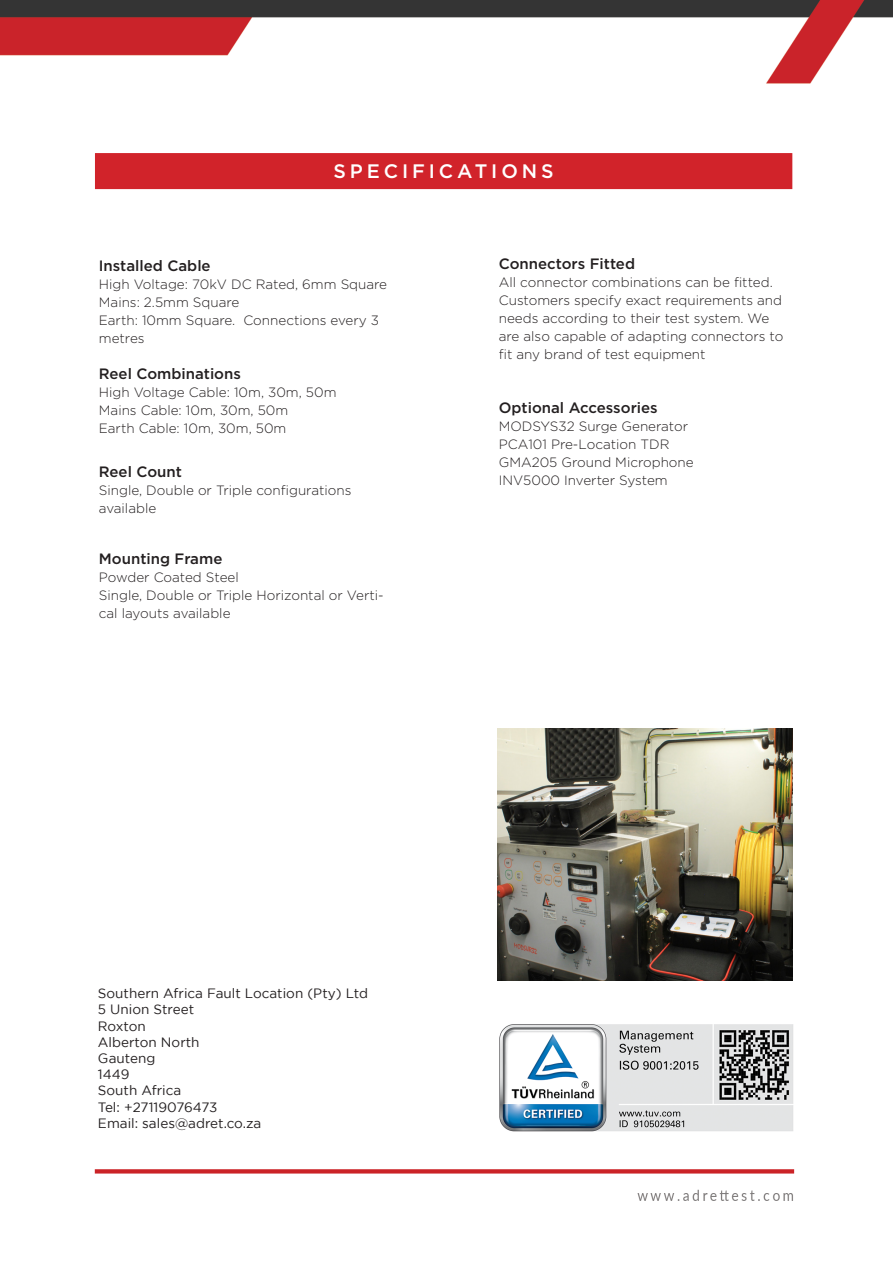
<style>
.page{position:relative;width:893px;height:1263px;background:#fff}
.page>*{position:absolute;margin:0;border:0;box-sizing:border-box;transform-origin:0 0}
.t1{font:500 19.5px "Gotham";letter-spacing:.2em;color:#fff}
.t2{font:500 15px "Gotham";color:#231f20}
.t3{font:300 13.5px/18px "Gotham";color:#231f20}
.t4{font:13.5px "Gotham";color:#231f20}
</style>
<div class="page">
<img style="left:0;top:0;width:893px;height:1201px">
<div style="left:88px;top:345px;width:713px;height:44px;background:#fff"></div>
<div style="left:88px;top:956px;width:716px;height:43px;background:#fff"></div>
<div style="left:95px;top:153px;width:697px;height:36px;background:#d1232a;border:2px solid #d1232a"></div>
<img style="left:497px;top:728px;width:295px;height:252px">
<p class="t1" style="left:333px;top:158px;width:222px">SPECIFICATIONS</p>
<p class="t2" style="left:99px;top:256px;width:113px">Installed Cable</p>
<p class="t3" style="left:99px;top:275px;width:290px">High Voltage: 70kV DC Rated, 6mm Square</p>
<p class="t3" style="left:99px;top:293px;width:142px">Mains: 2.5mm Square</p>
<p class="t3" style="left:99px;top:311px;width:282px">Earth: 10mm Square. Connections every 3 metres</p>
<p class="t2" style="left:99px;top:364px;width:144px">Reel Combinations</p>
<p class="t3" style="left:99px;top:383px;width:239px">High Voltage Cable: 10m, 30m, 50m</p>
<p class="t3" style="left:99px;top:401px;width:191px">Mains Cable: 10m, 30m, 50m</p>
<p class="t3" style="left:99px;top:419px;width:189px">Earth Cable: 10m, 30m, 50m</p>
<p class="t2" style="left:99px;top:462px;width:85px">Reel Count</p>
<p class="t3" style="left:99px;top:481px;width:254px">Single, Double or Triple configurations available</p>
<p class="t2" style="left:99px;top:549px;width:125px">Mounting Frame</p>
<p class="t3" style="left:99px;top:568px;width:141px">Powder Coated Steel</p>
<p class="t3" style="left:99px;top:586px;width:286px">Single, Double or Triple Horizontal or Verti&shy;cal layouts available</p>
<p class="t2" style="left:499px;top:254px;width:138px">Connectors Fitted</p>
<p class="t3" style="left:499px;top:273px;width:286px">All connector combinations can be fitted.<br>Customers specify exact requirements and needs according to their test system. We are also capable of adapting connectors to fit any brand of test equipment</p>
<p class="t2" style="left:499px;top:398px;width:160px">Optional Accessories</p>
<p class="t3" style="left:499px;top:417px;width:191px">MODSYS32 Surge Generator</p>
<p class="t3" style="left:499px;top:435px;width:172px">PCA101 Pre-Location TDR</p>
<p class="t3" style="left:499px;top:453px;width:197px">GMA205 Ground Microphone</p>
<p class="t3" style="left:499px;top:471px;width:171px">INV5000 Inverter System</p>
<p class="t4" style="left:98px;top:986px;width:272px">Southern Africa Fault Location (Pty) Ltd</p>
<p class="t4" style="left:98px;top:1002px;width:98px">5 Union Street</p>
<p class="t4" style="left:98px;top:1018px;width:49px">Roxton</p>
<p class="t4" style="left:98px;top:1034px;width:103px">Alberton North</p>
<p class="t4" style="left:98px;top:1051px;width:59px">Gauteng</p>
<p class="t4" style="left:98px;top:1067px;width:33px">1449</p>
<p class="t4" style="left:98px;top:1083px;width:85px">South Africa</p>
<p class="t4" style="left:98px;top:1099px;width:121px">Tel: +27119076473</p>
<p class="t4" style="left:98px;top:1115px;width:165px">Email: sales@adret.co.za</p>
</div>
